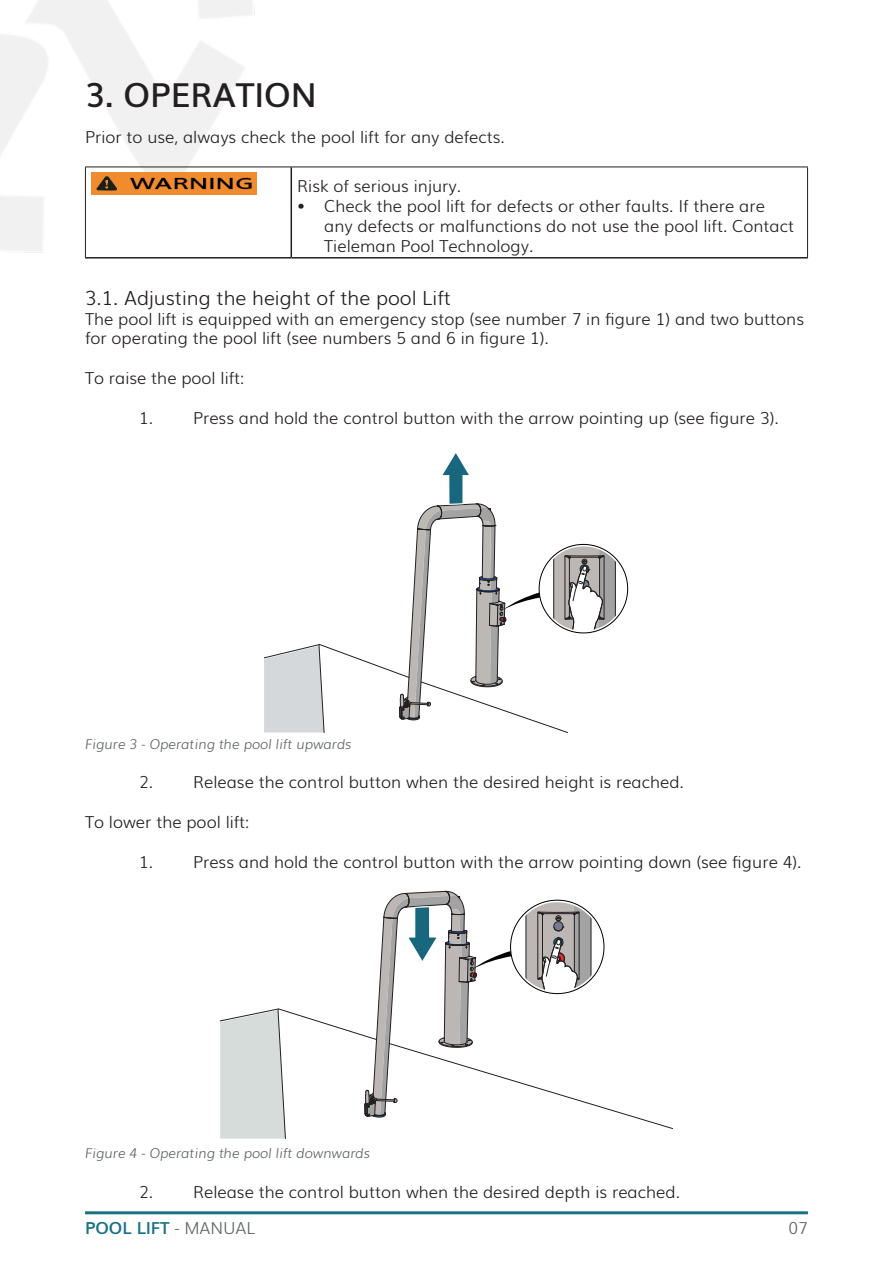
<style>
.page{position:relative;width:893px;height:1263px;background:#fff}
.page>*{position:absolute;margin:0;border:0;box-sizing:border-box;transform-origin:0 0}
.Titel_pagina{font:600 33px "Muli";color:#231f20}
.Subtitel_pagina{font:300 19.5px "Muli";color:#231f20}
.t1{font:300 16.5px/19.8px "Muli";color:#231f20}
.t2{font:700 16.5px "Muli";color:#197185}
.t3{font:300 16.5px "Muli";color:#606465}
.t4{font:italic 300 13.5px "Muli";color:#606465}
.s1{font-weight:300;color:#606465}
</style>
<div class="page">
<img style="left:0;top:0;width:285px;height:257px">
<hr style="left:291px;top:167px;width:1px;height:90px;background:#231f20">
<hr style="left:85px;top:257px;width:206px;height:2px;background:#231f20">
<hr style="left:291px;top:257px;width:517px;height:2px;background:#231f20">
<hr style="left:85px;top:167px;width:206px;height:1px;background:#231f20">
<hr style="left:85px;top:167px;width:1px;height:90px;background:#231f20">
<hr style="left:291px;top:167px;width:517px;height:1px;background:#231f20">
<hr style="left:807px;top:167px;width:1px;height:90px;background:#231f20">
<img style="left:91px;top:173px;width:165px;height:22px">
<svg style="left:264px;top:453px;width:364px;height:280px"></svg>
<svg style="left:220px;top:890px;width:453px;height:248px"></svg>
<hr style="left:85px;top:1211px;width:723px;height:3px;background:#197185">
<p class="Titel_pagina" style="left:85px;top:68px;width:233px">3. OPERATION</p>
<p class="t1" style="left:85px;top:126px;width:421px">Prior to use, always check the pool lift for any defects.</p>
<p class="t1" style="left:297px;top:175px;width:165px">Risk of serious injury.</p>
<p class="t1" style="left:324px;top:195px;width:471px;text-indent:-27px">• Check the pool lift for defects or other faults. If there are any defects or malfunctions do not use the pool lift. Contact<br>Tieleman Pool Technology.</p>
<p class="Subtitel_pagina" style="left:85px;top:282px;width:367px">3.1. Adjusting the height of the pool Lift</p>
<p class="t1" style="left:85px;top:307px;width:721px">The pool lift is equipped with an emergency stop (see number 7 in figure 1) and two buttons for operating the pool lift (see numbers 5 and 6 in figure 1).</p>
<p class="t1" style="left:85px;top:367px;width:161px">To raise the pool lift:</p>
<p class="t1" style="left:139px;top:406px;width:16px">1.</p>
<p class="t1" style="left:193px;top:406px;width:587px">Press and hold the control button with the arrow pointing up (see figure 3).</p>
<p class="t4" style="left:85px;top:733px;width:268px">Figure 3 - Operating the pool lift upwards</p>
<p class="t1" style="left:139px;top:771px;width:16px">2.</p>
<p class="t1" style="left:193px;top:771px;width:492px">Release the control button when the desired height is reached.</p>
<p class="t1" style="left:85px;top:811px;width:166px">To lower the pool lift:</p>
<p class="t1" style="left:139px;top:850px;width:16px">1.</p>
<p class="t1" style="left:193px;top:850px;width:610px">Press and hold the control button with the arrow pointing down (see figure 4).</p>
<p class="t4" style="left:85px;top:1143px;width:287px">Figure 4 - Operating the pool lift downwards</p>
<p class="t1" style="left:139px;top:1181px;width:16px">2.</p>
<p class="t1" style="left:193px;top:1181px;width:488px">Release the control button when the desired depth is reached.</p>
<p class="t2" style="left:85px;top:1214px;width:172px">POOL LIFT <span class="s1">- MANUAL</span></p>
<p class="t3" style="left:788px;top:1215px;width:21px">07</p>
</div>
